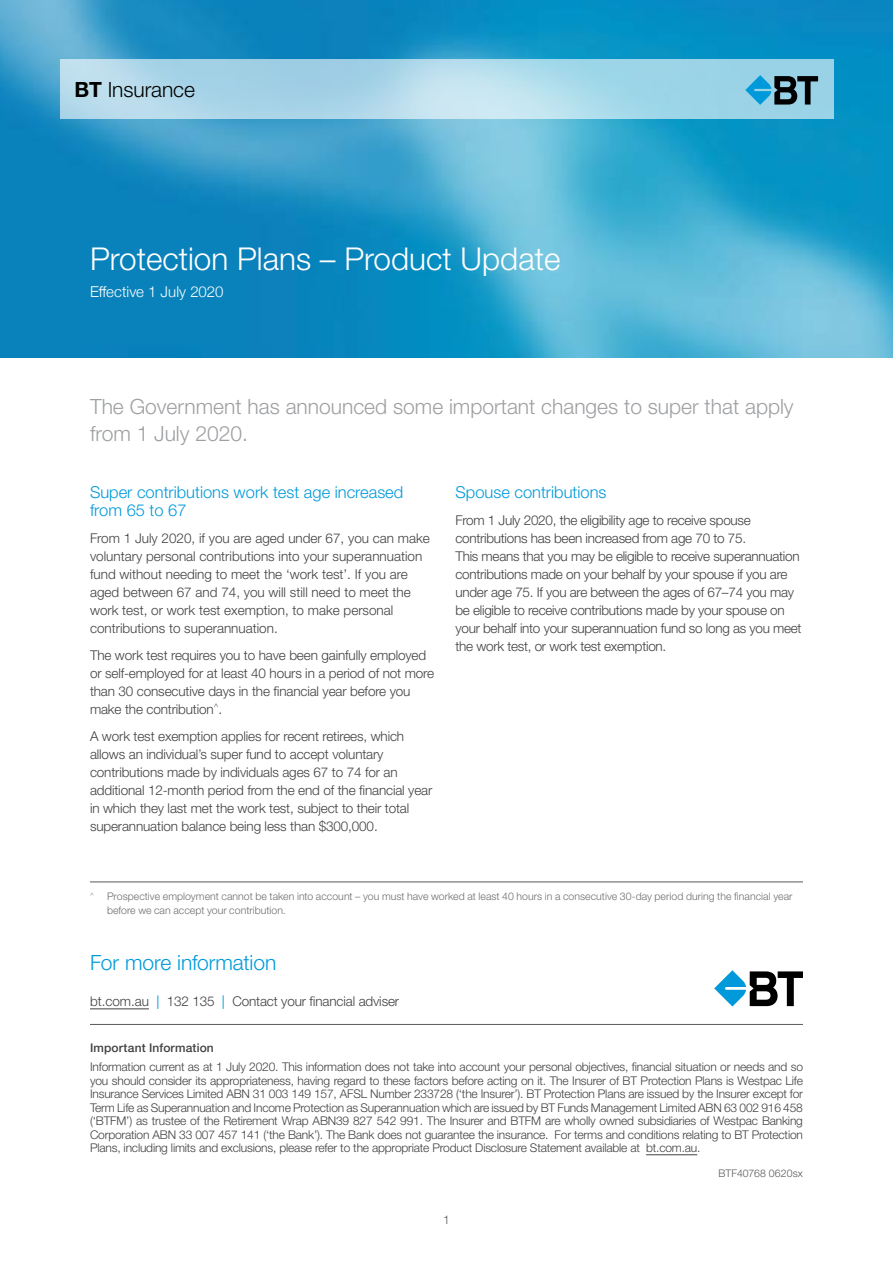
<style>
.page{position:relative;width:893px;height:1263px;background:#fff}
.page>*{position:absolute;margin:0;border:0;box-sizing:border-box;transform-origin:0 0}
.t1{font:300 31.5px "Helvetica Neue LT Std";color:#fff}
.t2{font:300 21px/27px "Helvetica Neue LT Std";color:#9d9fa2}
.t3{font:300 21px "Helvetica Neue LT Std";letter-spacing:-.005em;color:#009ada}
.t4{font:300 21px "Helvetica Neue LT Std";letter-spacing:-.005em;color:#000}
.t5{font:300 16.5px/18px "Helvetica Neue LT Std";color:#009ada}
.t6{font:300 15px "Helvetica Neue";color:#fff}
.t7{font:300 13.5px/18px "Helvetica Neue LT Std";letter-spacing:-.01em;color:#414042}
.t8{font:300 12px/13.5px "Helvetica Neue LT Std";letter-spacing:-.015em;color:#414042;text-align:justify}
.t9{font:500 12px "Helvetica Neue LT Std";letter-spacing:.015em;color:#414042}
.t10{font:300 12px "Helvetica Neue LT Std";color:#58595b}
.t11{font:300 10.5px/13.5px "Helvetica Neue LT Std";letter-spacing:.005em;color:#6d6e71}
.t12{font:300 10.5px "Helvetica Neue LT Std";letter-spacing:.005em;color:#58595b}
.t13{font:300 6.15px "Helvetica Neue LT Std";color:#6d6e71}
.s1{font-weight:700}
.s2{font-weight:400;color:#00a1dd}
</style>
<div class="page">
<img style="left:0;top:0;width:893px;height:357px">
<svg style="left:60px;top:60px;width:773px;height:59px;background:#abd8e9"></svg>
<svg style="left:745px;top:75px;width:73px;height:30px;background:#4d849a"></svg>
<svg style="left:714px;top:970px;width:89px;height:36px"></svg>
<hr style="left:90px;top:1008px;width:59px;height:1px;background:#414042">
<hr style="left:90px;top:1024px;width:713px;height:1px;background:#58595b">
<hr style="left:646px;top:1154px;width:51px;height:1px;background:#414042">
<hr style="left:90px;top:882px;width:713px;height:1px;background:#58595b">
<h2 class="t4" style="left:74px;top:76px;width:122px"><span class="s1">BT</span> Insurance</h2>
<h1 class="t1" style="left:90px;top:240px;width:472px">Protection Plans – Product Update</h1>
<p class="t6" style="left:90px;top:279px;width:135px">Effective 1 July 2020</p>
<h2 class="t2" style="left:90px;top:393px;width:705px">The Government has announced some important changes to super that apply from 1 July 2020.</h2>
<p class="t5" style="left:90px;top:482px;width:315px">Super contributions work test age increased from 65 to 67</p>
<p class="t7" style="left:90px;top:529px;width:341px">From 1 July 2020, if you are aged under 67, you can make voluntary personal contributions into your superannuation fund without needing to meet the ‘work test’. If you are aged between 67 and 74, you will still need to meet the work test, or work test exemption, to make personal contributions to superannuation.</p>
<p class="t7" style="left:90px;top:646px;width:346px">The work test requires you to have been gainfully employed or self-employed for at least 40 hours in a period of not more than 30 consecutive days in the financial year before you make the contribution<sup>^</sup>.</p>
<p class="t7" style="left:90px;top:727px;width:344px">A work test exemption applies for recent retirees, which allows an individual’s super fund to accept voluntary contributions made by individuals ages 67 to 74 for an additional 12-month period from the end of the financial year in which they last met the work test, subject to their total superannuation balance being less than $300,000.</p>
<p class="t5" style="left:455px;top:482px;width:152px">Spouse contributions</p>
<p class="t7" style="left:455px;top:511px;width:348px">From 1 July 2020, the eligibility age to receive spouse contributions has been increased from age 70 to 75.<br>This means that you may be eligible to receive superannuation contributions made on your behalf by your spouse if you are under age 75. If you are between the ages of 67–74 you may be eligible to receive contributions made by your spouse on your behalf into your superannuation fund so long as you meet the work test, or work test exemption.</p>
<p class="t13" style="left:90px;top:891px;width:5px">^</p>
<p class="t11" style="left:107px;top:889px;width:687px">Prospective employment cannot be taken into account – you must have worked at least 40 hours in a consecutive 30-day period during the financial year before we can accept your contribution.</p>
<h2 class="t3" style="left:90px;top:950px;width:188px">For more information</h2>
<p class="t7" style="left:90px;top:992px;width:311px">bt.com.au <span class="s2">|</span> 132 135 <span class="s2">|</span> Contact your financial adviser</p>
<p class="t9" style="left:90px;top:1040px;width:125px">Important Information</p>
<p class="t8" style="left:90px;top:1060px;width:715px">Information current as at 1 July 2020. This information does not take into account your personal objectives, financial situation or needs and so you should consider its appropriateness, having regard to these factors before acting on it. The Insurer of BT Protection Plans is Westpac Life Insurance Services Limited ABN 31 003 149 157, AFSL Number 233728 (‘the Insurer’). BT Protection Plans are issued by the Insurer except for Term Life as Superannuation and Income Protection as Superannuation which are issued by BT Funds Management Limited ABN 63 002 916 458 (‘BTFM’) as trustee of the Retirement Wrap ABN39 827 542 991. The Insurer and BTFM are wholly owned subsidiaries of Westpac Banking Corporation ABN 33 007 457 141 (‘the Bank’). The Bank does not guarantee the insurance. For terms and conditions relating to BT Protection Plans, including limits and exclusions, please refer to the appropriate Product Disclosure Statement available at bt.com.au.</p>
<p class="t12" style="left:718px;top:1167px;width:86px">BTF40768 0620sx</p>
<p class="t10" style="left:443px;top:1212px;width:8px">1</p>
</div>
